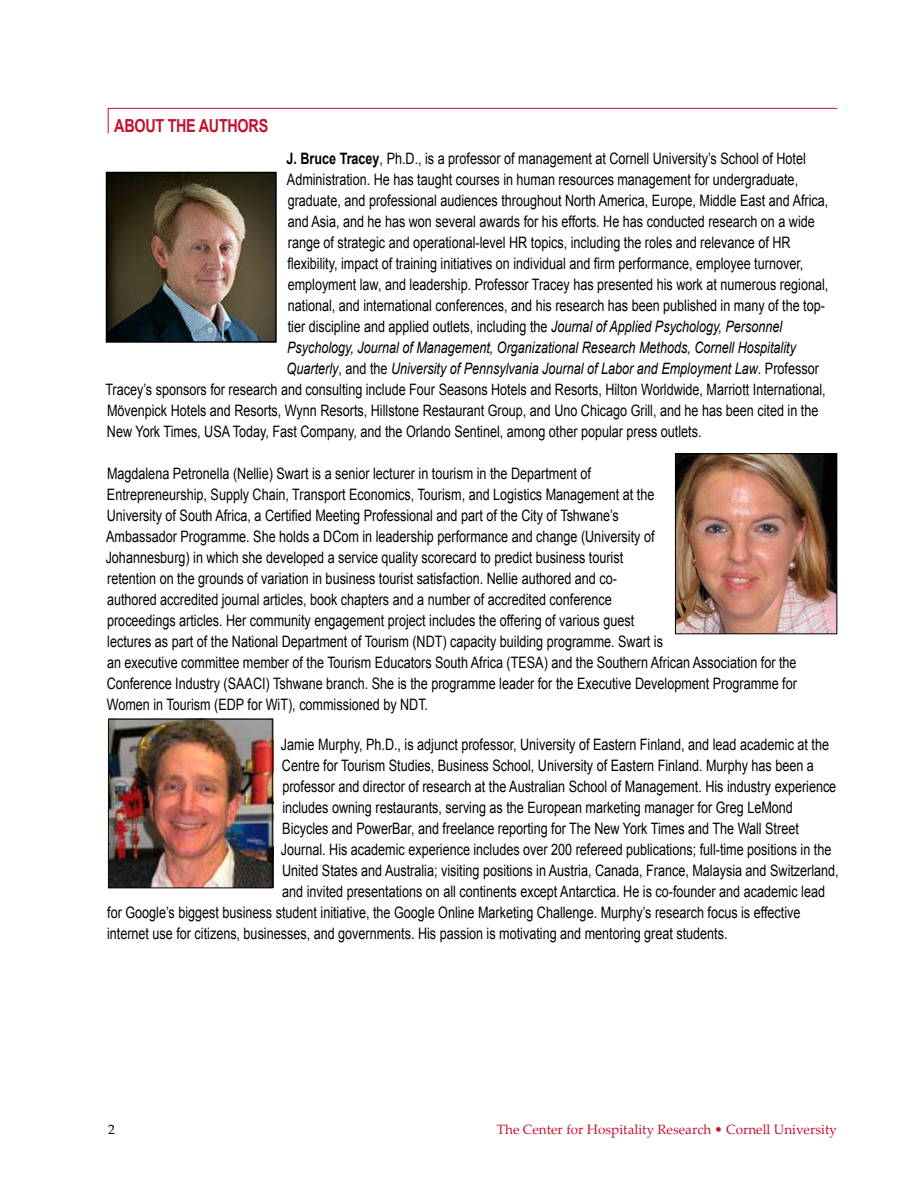
<style>
.page{position:relative;width:918px;height:1188px;background:#fff}
.page>*{position:absolute;margin:0;border:0;box-sizing:border-box;transform-origin:0 0}
.t1{font:700 18px "Arial";letter-spacing:-.02em;color:#c41230;scale:.8 1}
.t2{font:15.75px/21px "Arial";color:#000;scale:.8 1}
.t3{font:italic 15.75px "Arial";color:#000;scale:.8 1}
.t4{font:13.5px "Palatino Linotype";color:#c41230}
.t5{font:13.5px "Palatino Linotype";color:#000}
.s1{font-weight:700}
.s2{font-style:italic}
.s3{font-style:normal}
</style>
<div class="page">
<svg style="left:107px;top:108px;width:731px;height:26px"></svg>
<img style="left:109px;top:175px;width:165px;height:165px">
<div style="left:106px;top:172px;width:171px;height:171px;border:2px solid #000"></div>
<img style="left:110px;top:719px;width:164px;height:168px">
<div style="left:108px;top:719px;width:165px;height:169px;border:1px solid #000"></div>
<img style="left:677px;top:455px;width:158px;height:177px">
<div style="left:675px;top:453px;width:162px;height:181px;border:1px solid #000"></div>
<p class="t1" style="left:114px;top:114px;width:192px">About the Authors</p>
<p class="t2" style="left:287px;top:148px;width:651px"><span class="s1">J. Bruce Tracey</span>, Ph.D., is a professor of management at Cornell University’s School of Hotel</p>
<p class="t2" style="left:287px;top:169px;width:641px">Administration. He has taught courses in human resources management for undergraduate,</p>
<p class="t2" style="left:288px;top:190px;width:677px">graduate, and professional audiences throughout North America, Europe, Middle East and Africa,</p>
<p class="t2" style="left:288px;top:211px;width:660px">and Asia, and he has won several awards for his efforts. He has conducted research on a wide</p>
<p class="t2" style="left:288px;top:232px;width:630px">range of strategic and operational-level HR topics, including the roles and relevance of HR</p>
<p class="t2" style="left:287px;top:253px;width:646px">flexibility, impact of training initiatives on individual and firm performance, employee turnover,</p>
<p class="t2" style="left:288px;top:274px;width:677px">employment law, and leadership. Professor Tracey has presented his work at numerous regional,</p>
<p class="t2" style="left:288px;top:295px;width:673px">national, and international conferences, and his research has been published in many of the top-</p>
<p class="t2" style="left:288px;top:316px;width:620px">tier discipline and applied outlets, including the <span class="s2">Journal of Applied Psychology, Personnel</span></p>
<p class="t3" style="left:287px;top:337px;width:638px">Psychology, Journal of Management, Organizational Research Methods, Cornell Hospitality</p>
<p class="t3" style="left:287px;top:358px;width:667px">Quarterly<span class="s3">, and the</span> University of Pennsylvania Journal of Labor and Employment Law<span class="s3">. Professor</span></p>
<p class="t2" style="left:105px;top:379px;width:902px">Tracey’s sponsors for research and consulting include Four Seasons Hotels and Resorts, Hilton Worldwide, Marriott International,</p>
<p class="t2" style="left:107px;top:400px;width:891px">Mövenpick Hotels and Resorts, Wynn Resorts, Hillstone Restaurant Group, and Uno Chicago Grill, and he has been cited in the</p>
<p class="t2" style="left:107px;top:421px;width:745px">New York Times, USA Today, Fast Company, and the Orlando Sentinel, among other popular press outlets.</p>
<p class="t2" style="left:106px;top:463px;width:866px">Magdalena Petronella (Nellie) Swart is a senior lecturer in tourism in the Department of<br>Entrepreneurship, Supply Chain, Transport Economics, Tourism, and Logistics Management at the<br>University of South Africa, a Certified Meeting Professional and part of the City of Tshwane’s<br>Ambassador Programme. She holds a DCom in leadership performance and change (University of<br>Johannesburg) in which she developed a service quality scorecard to predict business tourist<br>retention on the grounds of variation in business tourist satisfaction. Nellie authored and co-<br>authored accredited journal articles, book chapters and a number of accredited conference<br>proceedings articles. Her community engagement project includes the offering of various guest<br>lectures as part of the National Department of Tourism (NDT) capacity building programme. Swart is<br>an executive committee member of the Tourism Educators South Africa (TESA) and the Southern African Association for the Conference Industry (SAACI) Tshwane branch. She is the programme leader for the Executive Development Programme for Women in Tourism (EDP for WiT), commissioned by NDT.</p>
<p class="t2" style="left:281px;top:735px;width:687px">Jamie Murphy, Ph.D., is adjunct professor, University of Eastern Finland, and lead academic at the</p>
<p class="t2" style="left:282px;top:756px;width:666px">Centre for Tourism Studies, Business School, University of Eastern Finland. Murphy has been a</p>
<p class="t2" style="left:282px;top:777px;width:694px">professor and director of research at the Australian School of Management. His industry experience</p>
<p class="t2" style="left:282px;top:798px;width:640px">includes owning restaurants, serving as the European marketing manager for Greg LeMond</p>
<p class="t2" style="left:282px;top:819px;width:647px">Bicycles and PowerBar, and freelance reporting for The New York Times and The Wall Street</p>
<p class="t2" style="left:281px;top:839px;width:690px">Journal. His academic experience includes over 200 refereed publications; full-time positions in the</p>
<p class="t2" style="left:282px;top:860px;width:697px">United States and Australia; visiting positions in Austria, Canada, France, Malaysia and Switzerland,</p>
<p class="t2" style="left:282px;top:881px;width:680px">and invited presentations on all continents except Antarctica. He is co-founder and academic lead</p>
<p class="t2" style="left:107px;top:902px;width:868px">for Google’s biggest business student initiative, the Google Online Marketing Challenge. Murphy’s research focus is effective</p>
<p class="t2" style="left:107px;top:923px;width:777px">internet use for citizens, businesses, and governments. His passion is motivating and mentoring great students.</p>
<p class="t5" style="left:108px;top:1120px;width:8px">2</p>
<p class="t4" style="left:497px;top:1120px;width:342px">The Center for Hospitality Research • Cornell University</p>
</div>
